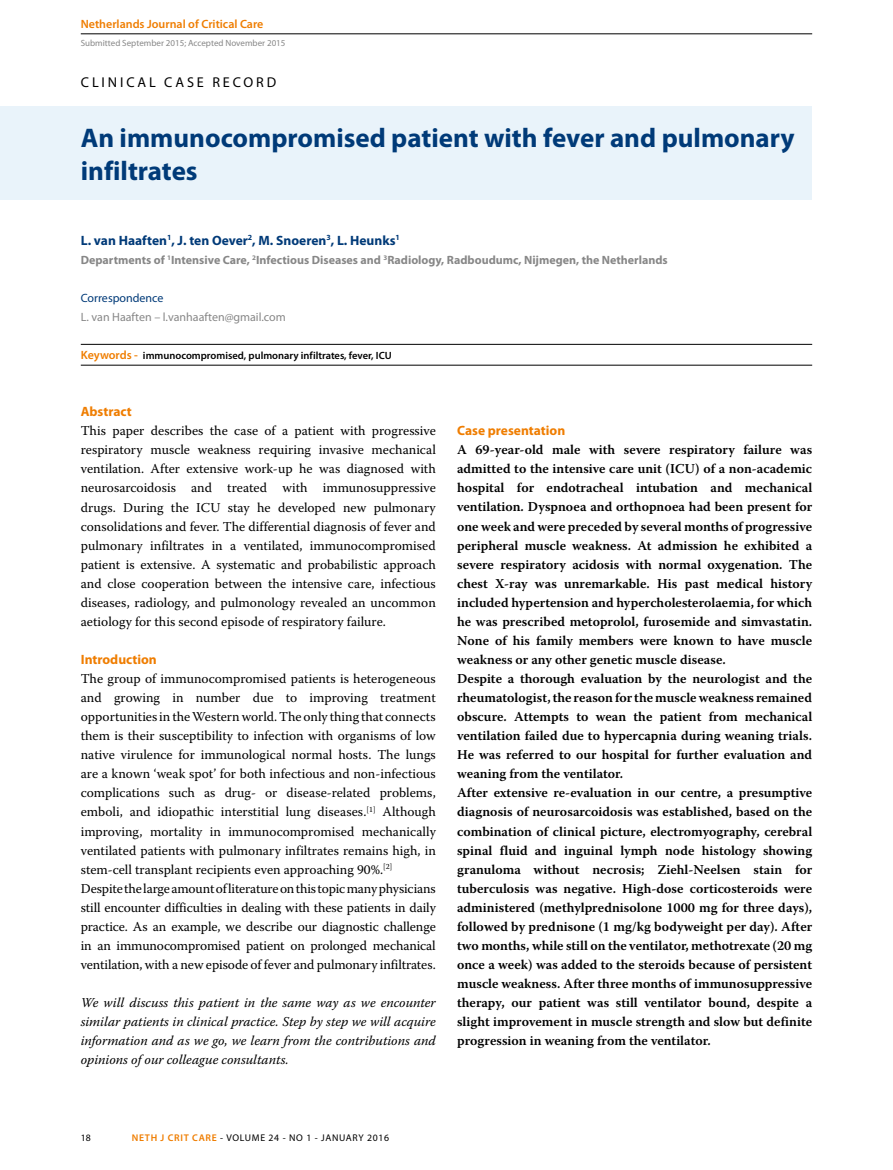
<style>
.page{position:relative;width:893px;height:1170px;background:#fff}
.page>*{position:absolute;margin:0;border:0;box-sizing:border-box;transform-origin:0 0}
.t1{font:700 27px/32.4px "Myriad Pro";color:#003a78}
.t2{font:14.25px "Myriad Pro";letter-spacing:.2em;color:#000}
.t3{font:600 13.5px/19px "Warnock Pro";color:#000}
.t4{font:13.5px/19px "Warnock Pro";color:#000;text-align:justify}
.t5{font:italic 13.5px/19px "Warnock Pro";color:#000;text-align:justify}
.t6{font:700 13.5px "Myriad Pro";color:#003a78}
.t7{font:700 13.5px "Myriad Pro";color:#ef7d00}
.t8{font:700 12px "Myriad Pro";color:#878787}
.t9{font:12px "Myriad Pro";color:#878787}
.t10{font:600 12px "Myriad Pro";color:#ef7d00}
.t11{font:12px "Myriad Pro";color:#003a78}
.t12{font:600 10.5px "Myriad Pro";color:#000}
.t13{font:9.75px "Myriad Pro";letter-spacing:.07em;color:#000}
.t14{font:9px "Myriad Pro";color:#878787}
.s1{font-size:12px;color:#ef7d00}
.s2{font-weight:600;color:#ef7d00}
</style>
<div class="page">
<hr style="left:81px;top:34px;width:731px;height:1px;background:#000">
<div style="left:0;top:106px;width:812px;height:94px;background:#e9f3fa"></div>
<hr style="left:81px;top:365px;width:731px;height:1px;background:#000">
<hr style="left:81px;top:344px;width:731px;height:1px;background:#000">
<p class="t10" style="left:81px;top:17px;width:184px">Netherlands Journal of Critical Care</p>
<p class="t14" style="left:81px;top:38px;width:206px">Submitted September 2015; Accepted November 2015</p>
<p class="t2" style="left:81px;top:74px;width:197px">CLINICAL CASE RECORD</p>
<h1 class="t1" style="left:81px;top:121px;width:715px">An immunocompromised patient with fever and pulmonary infiltrates</h1>
<p class="t6" style="left:81px;top:231px;width:321px">L. van Haaften<sup>1</sup>, J. ten Oever<sup>2</sup>, M. Snoeren<sup>3</sup>, L. Heunks<sup>1</sup></p>
<p class="t8" style="left:81px;top:252px;width:588px">Departments of <sup>1</sup>Intensive Care, <sup>2</sup>Infectious Diseases and <sup>3</sup>Radiology, Radboudumc, Nijmegen, the Netherlands</p>
<p class="t11" style="left:81px;top:290px;width:84px">Correspondence</p>
<p class="t9" style="left:81px;top:309px;width:207px">L. van Haaften – l.vanhaaften@gmail.com</p>
<p class="t12" style="left:81px;top:349px;width:313px"><span class="s1">Keywords -</span> immunocompromised, pulmonary infiltrates, fever, ICU</p>
<p class="t7" style="left:81px;top:403px;width:53px">Abstract</p>
<p class="t4" style="left:81px;top:421px;width:357px">This paper describes the case of a patient with progressive respiratory muscle weakness requiring invasive mechanical ventilation. After extensive work-up he was diagnosed with neurosarcoidosis and treated with immunosuppressive drugs. During the ICU stay he developed new pulmonary consolidations and fever. The differential diagnosis of fever and pulmonary infiltrates in a ventilated, immunocompromised patient is extensive. A systematic and probabilistic approach and close cooperation between the intensive care, infectious diseases, radiology, and pulmonology revealed an uncommon aetiology for this second episode of respiratory failure.</p>
<p class="t7" style="left:81px;top:650px;width:78px">Introduction</p>
<p class="t4" style="left:81px;top:668px;width:357px;text-align:left">The group of immunocompromised patients is heterogeneous and growing in number due to improving treatment opportunities in the Western world. The only thing that connects them is their susceptibility to infection with organisms of low native virulence for immunological normal hosts. The lungs are a known ‘weak spot’ for both infectious and non-infectious complications such as drug- or disease-related problems, emboli, and idiopathic interstitial lung diseases.<sup>[1]</sup> Although improving, mortality in immunocompromised mechanically ventilated patients with pulmonary infiltrates remains high, in stem-cell transplant recipients even approaching 90%.<sup>[2] </sup>Despite the large amount of literature on this topic many physicians still encounter difficulties in dealing with these patients in daily practice. As an example, we describe our diagnostic challenge in an immunocompromised patient on prolonged mechanical ventilation, with a new episode of fever and pulmonary infiltrates.</p>
<p class="t5" style="left:81px;top:992px;width:357px">We will discuss this patient in the same way as we encounter similar patients in clinical practice. Step by step we will acquire information and as we go, we learn from the contributions and opinions of our colleague consultants.</p>
<p class="t7" style="left:457px;top:422px;width:110px">Case presentation</p>
<p class="t3" style="left:457px;top:440px;width:357px">A 69-year-old male with severe respiratory failure was admitted to the intensive care unit (ICU) of a non-academic hospital for endotracheal intubation and mechanical ventilation. Dyspnoea and orthopnoea had been present for one week and were preceded by several months of progressive peripheral muscle weakness. At admission he exhibited a severe respiratory acidosis with normal oxygenation. The chest X-ray was unremarkable. His past medical history included hypertension and hypercholesterolaemia, for which he was prescribed metoprolol, furosemide and simvastatin.<br>None of his family members were known to have muscle weakness or any other genetic muscle disease.<br>Despite a thorough evaluation by the neurologist and the rheumatologist, the reason for the muscle weakness remained obscure. Attempts to wean the patient from mechanical ventilation failed due to hypercapnia during weaning trials.<br>He was referred to our hospital for further evaluation and weaning from the ventilator.<br>After extensive re-evaluation in our centre, a presumptive diagnosis of neurosarcoidosis was established, based on the combination of clinical picture, electromyography, cerebral spinal fluid and inguinal lymph node histology showing granuloma without necrosis; Ziehl-Neelsen stain for tuberculosis was negative. High-dose corticosteroids were administered (methylprednisolone 1000 mg for three days), followed by prednisone (1 mg/kg bodyweight per day). After two months, while still on the ventilator, methotrexate (20 mg once a week) was added to the steroids because of persistent muscle weakness. After three months of immunosuppressive therapy, our patient was still ventilator bound, despite a slight improvement in muscle strength and slow but definite progression in weaning from the ventilator.</p>
<p class="t13" style="left:81px;top:1131px;width:12px">18</p>
<p class="t13" style="left:132px;top:1131px;width:259px"><span class="s2">NETH J CRIT CARE</span> - VOLUME 24 - NO 1 - JANUARY 2016</p>
</div>
